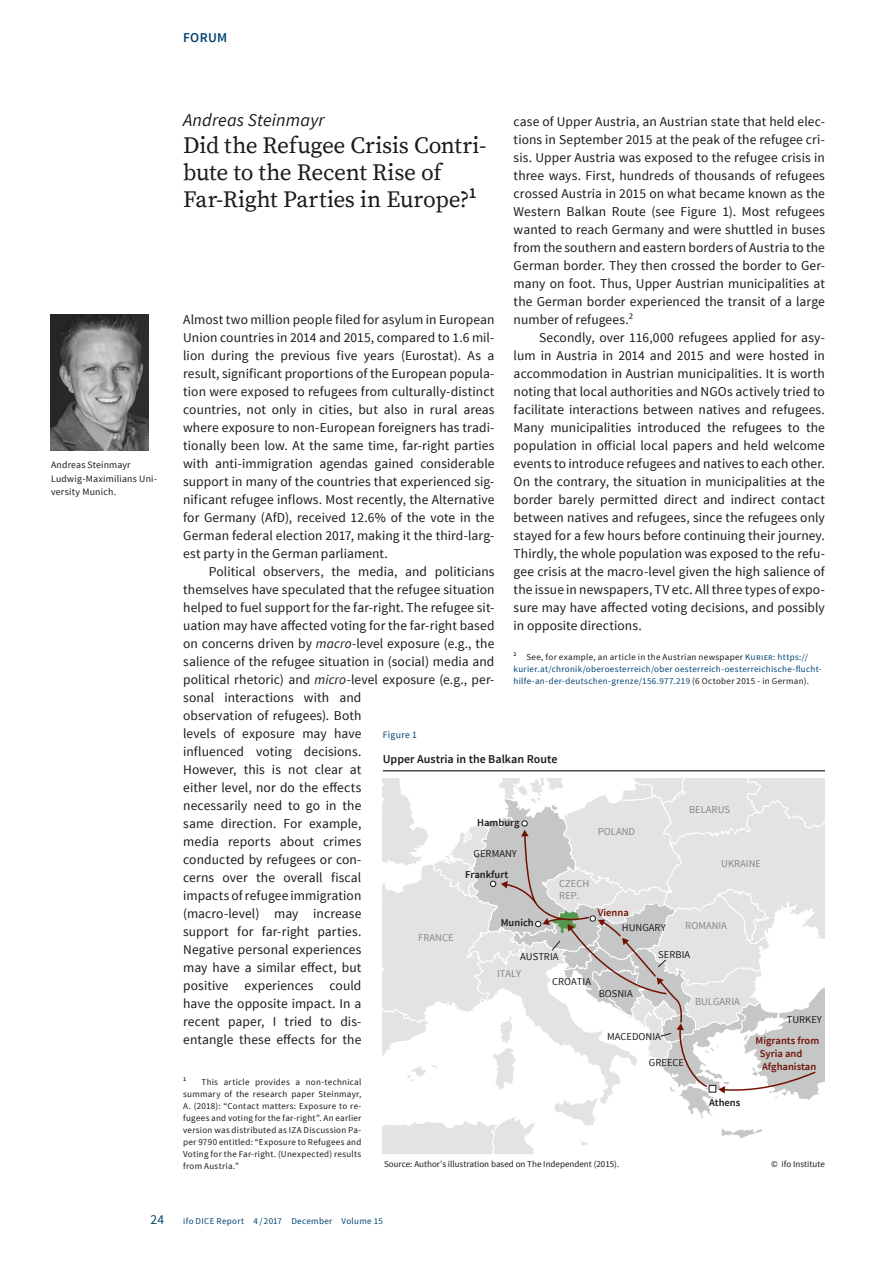
<style>
.page{position:relative;width:893px;height:1263px;background:#fff}
.page>*{position:absolute;margin:0;border:0;box-sizing:border-box;transform-origin:0 0}
.t1{font:23.25px/27px "Source Serif Pro";letter-spacing:-.01em;color:#1a1a18}
.t2{font:italic 18px "Source Sans Pro";letter-spacing:.01em;color:#1a1a18}
.t3{font:13.5px/18px "Source Sans Pro";letter-spacing:.005em;color:#1a1a18;text-align:justify}
.t4{font:600 13.5px "Source Sans Pro";letter-spacing:.02em;color:#004371}
.t5{font:13.5px "Source Sans Pro";color:#004371}
.t6{font:600 12px "Source Sans Pro";color:#1a1a18}
.t7{font:10.5px "Source Sans Pro";color:#1a1a18}
.t8{font:10.5px/12.6px "Source Sans Pro";color:#878786}
.t9{font:600 10.5px/12.6px "Source Sans Pro";color:#711104}
.t10{font:600 10.5px "Source Sans Pro";color:#1a1a18}
.t11{font:9.75px/13.5px "Source Sans Pro";letter-spacing:.025em;color:#1a1a18}
.t12{font:9.75px "Source Sans Pro";letter-spacing:.035em;color:#004371}
.t13{font:9px/12px "Source Sans Pro";color:#1a1a18;text-align:justify}
.t14{font:9px/12px "Source Sans Pro";letter-spacing:.035em;color:#004371}
.t15{font:600 5.85px "Source Sans Pro";color:#1a1a18}
.s1{color:#1a1a18}
.s2{font-style:italic}
</style>
<div class="page">
<img style="left:51px;top:315px;width:97px;height:136px">
<svg style="left:383px;top:779px;width:442px;height:375px"></svg>
<hr style="left:383px;top:770px;width:442px;height:1px;background:#1a1a18">
<p class="t4" style="left:183px;top:29px;width:46px">FORUM</p>
<p class="t11" style="left:51px;top:458px;width:108px">Andreas Steinmayr<br>Ludwig-Maximilians Uni&shy;versity Munich.</p>
<p class="t5" style="left:151px;top:1211px;width:15px">24</p>
<h2 class="t2" style="left:183px;top:109px;width:143px">Andreas Steinmayr</h2>
<h1 class="t1" style="left:183px;top:133px;width:305px">Did the Refugee Crisis Contri&shy;bute to the Recent Rise of<br>Far-Right Parties in Europe?<sup>1</sup></h1>
<p class="t3" style="left:514px;top:113px;width:313px">case of Upper Austria, an Austrian state that held elec&shy;tions in September 2015 at the peak of the refugee cri&shy;sis. Upper Austria was exposed to the refugee crisis in three ways. First, hundreds of thousands of refugees crossed Austria in 2015 on what became known as the Western Balkan Route (see Figure 1). Most refugees wanted to reach Germany and were shuttled in buses from the southern and eastern borders of Austria to the German border. They then crossed the border to Ger&shy;many on foot. Thus, Upper Austrian municipalities at the German border experienced the transit of a large number of refugees.<sup>2</sup></p>
<p class="t3" style="left:514px;top:329px;width:313px;text-indent:26px">Secondly, over 116,000 refugees applied for asy&shy;lum in Austria in 2014 and 2015 and were hosted in accommodation in Austrian municipalities. It is worth noting that local authorities and NGOs actively tried to facilitate interactions between natives and refugees.<br>Many municipalities introduced the refugees to the population in official local papers and held welcome events to introduce refugees and natives to each other.<br>On the contrary, the situation in municipalities at the border barely permitted direct and indirect contact between natives and refugees, since the refugees only stayed for a few hours before continuing their journey.<br>Thirdly, the whole population was exposed to the refu&shy;gee crisis at the macro-level given the high salience of the issue in newspapers, TV etc. All three types of expo&shy;sure may have affected voting decisions, and possibly in opposite directions.</p>
<p class="t14" style="left:514px;top:651px;width:310px"><sup>2</sup> <span class="s1">See, for example, an article in the Austrian newspaper</span> Kurier<span class="s1">:</span> https:// kurier.at/chronik/oberoesterreich/ober oesterreich-oesterreichische-flucht&shy;hilfe-an-der-deutschen-grenze/156.977.219 <span class="s1">(6 October 2015 - in German).</span></p>
<p class="t3" style="left:183px;top:311px;width:313px">Almost two million people filed for asylum in European Union countries in 2014 and 2015, compared to 1.6 mil&shy;lion during the previous five years (Eurostat). As a result, significant proportions of the European popula&shy;tion were exposed to refugees from culturally-distinct countries, not only in cities, but also in rural areas where exposure to non-European foreigners has tradi&shy;tionally been low. At the same time, far-right parties with anti-immigration agendas gained considerable support in many of the countries that experienced sig&shy;nificant refugee inflows. Most recently, the Alternative for Germany (AfD), received 12.6% of the vote in the German federal election 2017, making it the third-larg&shy;est party in the German parliament.</p>
<p class="t3" style="left:183px;top:563px;width:313px;text-align:left;text-indent:26px">Political observers, the media, and politicians themselves have speculated that the refugee situation helped to fuel support for the far-right. The refugee sit&shy;uation may have affected voting for the far-right based on concerns driven by <span class="s2">macro-</span>level exposure (e.g., the salience of the refugee situation in (social) media and political rhetoric) and <span class="s2">micro</span>-level exposure (e.g., per&shy;sonal interactions with and<br>observation of refugees). Both<br>levels of exposure may have<br>influenced voting decisions.<br>However, this is not clear at<br>either level, nor do the effects<br>necessarily need to go in the<br>same direction. For example,<br>media reports about crimes<br>conducted by refugees or con-<br>cerns over the overall fiscal<br>impacts of refugee immigration<br>(macro-level) may increase<br>support for far-right parties.<br>Negative personal experiences<br>may have a similar effect, but<br>positive experiences could<br>have the opposite impact. In a<br>recent paper, I tried to dis-<br>entangle these effects for the</p>
<p class="t15" style="left:183px;top:1076px;width:5px">1</p>
<p class="t13" style="left:183px;top:1076px;width:180px;text-indent:18px">This article provides a non-technical summary of the research paper Steinmayr, A. (2018): “Contact matters: Exposure to re&shy;fugees and voting for the far-right”. An earlier version was distributed as IZA Discussion Pa&shy;per 9790 entitled: “Exposure to Refugees and Voting for the Far-right. (Unexpected) results from Austria.”</p>
<p class="t12" style="left:383px;top:729px;width:36px">Figure 1</p>
<p class="t6" style="left:383px;top:751px;width:176px">Upper Austria in the Balkan Route</p>
<p class="t8" style="left:689px;top:803px;width:43px">BELARUS</p>
<p class="t10" style="left:477px;top:816px;width:44px">Hamburg</p>
<p class="t8" style="left:598px;top:825px;width:39px">POLAND</p>
<p class="t7" style="left:474px;top:847px;width:45px">GERMANY</p>
<p class="t8" style="left:721px;top:857px;width:41px">UKRAINE</p>
<p class="t10" style="left:465px;top:867px;width:44px">Frankfurt</p>
<p class="t8" style="left:559px;top:877px;width:32px">CZECH<br>REP.</p>
<p class="t9" style="left:598px;top:906px;width:32px">Vienna</p>
<p class="t10" style="left:501px;top:916px;width:35px">Munich</p>
<p class="t8" style="left:685px;top:919px;width:43px">ROMANIA</p>
<p class="t7" style="left:622px;top:920px;width:45px">HUNGARY</p>
<p class="t8" style="left:418px;top:931px;width:37px">FRANCE</p>
<p class="t7" style="left:658px;top:948px;width:33px">SERBIA</p>
<p class="t7" style="left:520px;top:950px;width:40px">AUSTRIA</p>
<p class="t8" style="left:497px;top:968px;width:26px">ITALY</p>
<p class="t7" style="left:552px;top:975px;width:40px">CROATIA</p>
<p class="t7" style="left:599px;top:986px;width:36px">BOSNIA</p>
<p class="t8" style="left:695px;top:995px;width:46px">BULGARIA</p>
<p class="t7" style="left:787px;top:1013px;width:37px">TURKEY</p>
<p class="t7" style="left:607px;top:1030px;width:55px">MACEDONIA</p>
<p class="t9" style="left:760px;top:1035px;width:61px;text-indent:-4px">Migrants from<br>Syria and<br>Afghanistan</p>
<p class="t7" style="left:649px;top:1056px;width:37px">GREECE</p>
<p class="t10" style="left:709px;top:1096px;width:33px">Athens</p>
<p class="t13" style="left:384px;top:1158px;width:237px">Source: Authorʼs illustration based on The Independent (2015).</p>
<p class="t13" style="left:771px;top:1158px;width:55px">© ifo Institute</p>
<p class="t14" style="left:183px;top:1215px;width:201px">ifo DICE Report 4 / 2017 December Volume 15</p>
</div>
